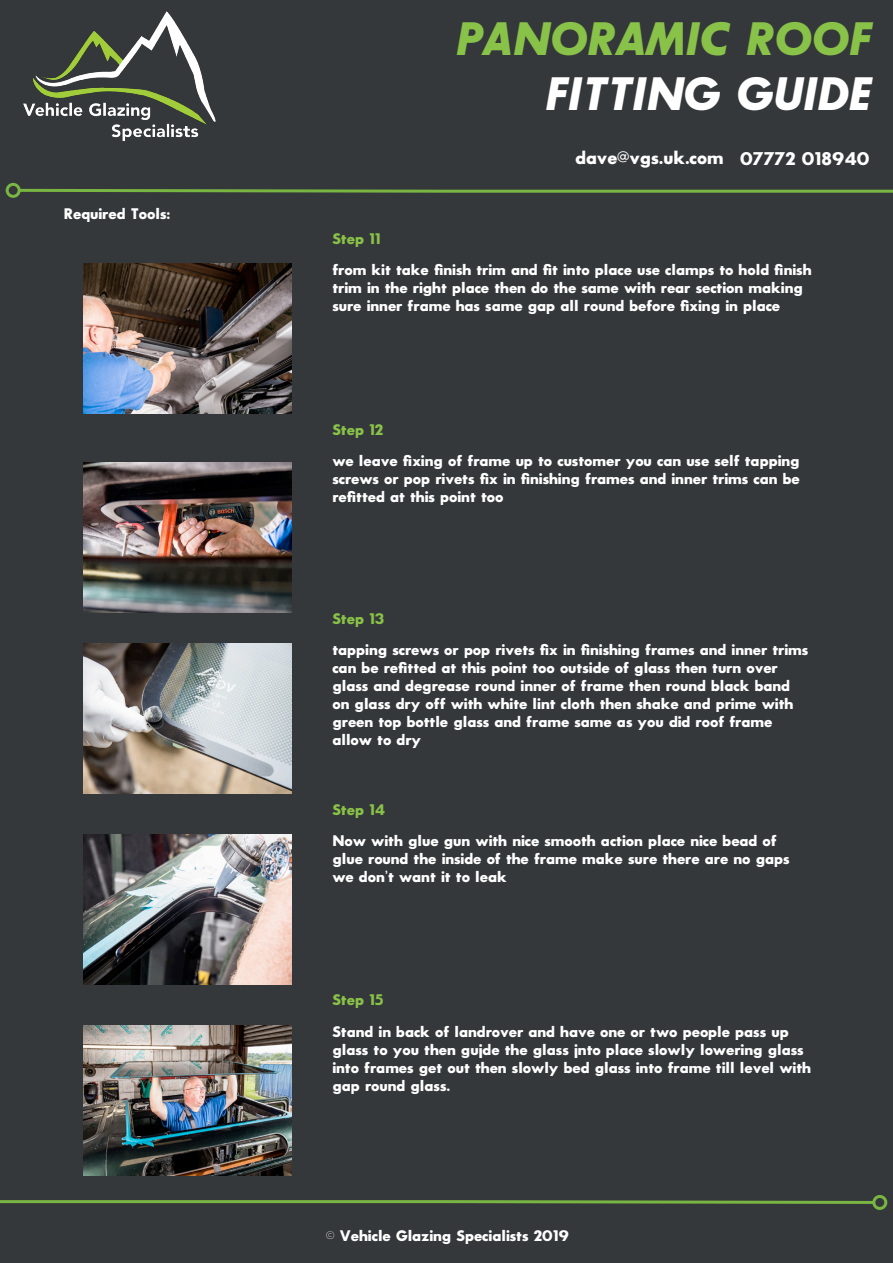
<style>
.page{position:relative;width:893px;height:1263px;background:#35383a}
.page>*{position:absolute;margin:0;border:0;box-sizing:border-box;transform-origin:0 0}
.t1{font:italic 45.9px "Sans Serif Bld FLF";color:#89c248}
.t2{font:italic 45.9px "Sans Serif Bld FLF";color:#fff}
.t3{font:18px "Sans Serif Bld FLF";color:#fff}
.t4{font:15px/18px "Sans Serif Bld FLF";color:#fff}
.t5{font:15px "Sans Serif Bld FLF";color:#89c248}
</style>
<div class="page">
<svg style="left:16px;top:187px;width:877px;height:7px"></svg>
<div style="left:6px;top:183px;width:15px;height:15px;border:3px solid #78b542;border-radius:50%"></div>
<img style="left:23px;top:11px;width:193px;height:130px">
<svg style="left:0;top:1199px;width:877px;height:5px"></svg>
<div style="left:872px;top:1195px;width:15px;height:15px;border:3px solid #78b542;border-radius:50%"></div>
<img style="left:84px;top:264px;width:208px;height:149px">
<img style="left:84px;top:463px;width:208px;height:150px">
<img style="left:84px;top:644px;width:208px;height:149px">
<img style="left:84px;top:835px;width:208px;height:149px">
<img style="left:84px;top:1025px;width:208px;height:150px">
<p class="t4" style="left:64px;top:205px;width:108px">Required Tools:</p>
<h1 class="t1" style="left:454px;top:12px;width:417px">PANORAMIC ROOF</h1>
<h1 class="t2" style="left:543px;top:67px;width:328px">FITTING GUIDE</h1>
<p class="t5" style="left:332px;top:230px;width:50px">Step 11</p>
<p class="t3" style="left:576px;top:148px;width:296px">dave@vgs.uk.com 07772 018940</p>
<p class="t4" style="left:332px;top:261px;width:481px">from kit take finish trim and fit into place use clamps to hold finish trim in the right place then do the same with rear section making sure inner frame has same gap all round before fixing in place</p>
<p class="t5" style="left:332px;top:421px;width:52px">Step 12</p>
<p class="t4" style="left:332px;top:452px;width:469px;text-align:justify">we leave fixing of frame up to customer you can use self tapping screws or pop rivets fix in finishing frames and inner trims can be refitted at this point too</p>
<p class="t5" style="left:332px;top:610px;width:53px">Step 13</p>
<p class="t4" style="left:332px;top:641px;width:477px">tapping screws or pop rivets fix in finishing frames and inner trims can be refitted at this point too outside of glass then turn over glass and degrease round inner of frame then round black band on glass dry off with white lint cloth then shake and prime with green top bottle glass and frame same as you did roof frame allow to dry</p>
<p class="t5" style="left:332px;top:801px;width:54px">Step 14</p>
<p class="t4" style="left:332px;top:832px;width:459px">Now with glue gun with nice smooth action place nice bead of glue round the inside of the frame make sure there are no gaps we don’t want it to leak</p>
<p class="t5" style="left:332px;top:992px;width:53px">Step 15</p>
<p class="t4" style="left:332px;top:1022px;width:480px">Stand in back of landrover and have one or two people pass up glass to you then gujde the glass jnto place slowly lowering glass into frames get out then slowly bed glass into frame till level with gap round glass.</p>
<p class="t4" style="left:326px;top:1226px;width:244px">© Vehicle Glazing Specialists 2019</p>
</div>
